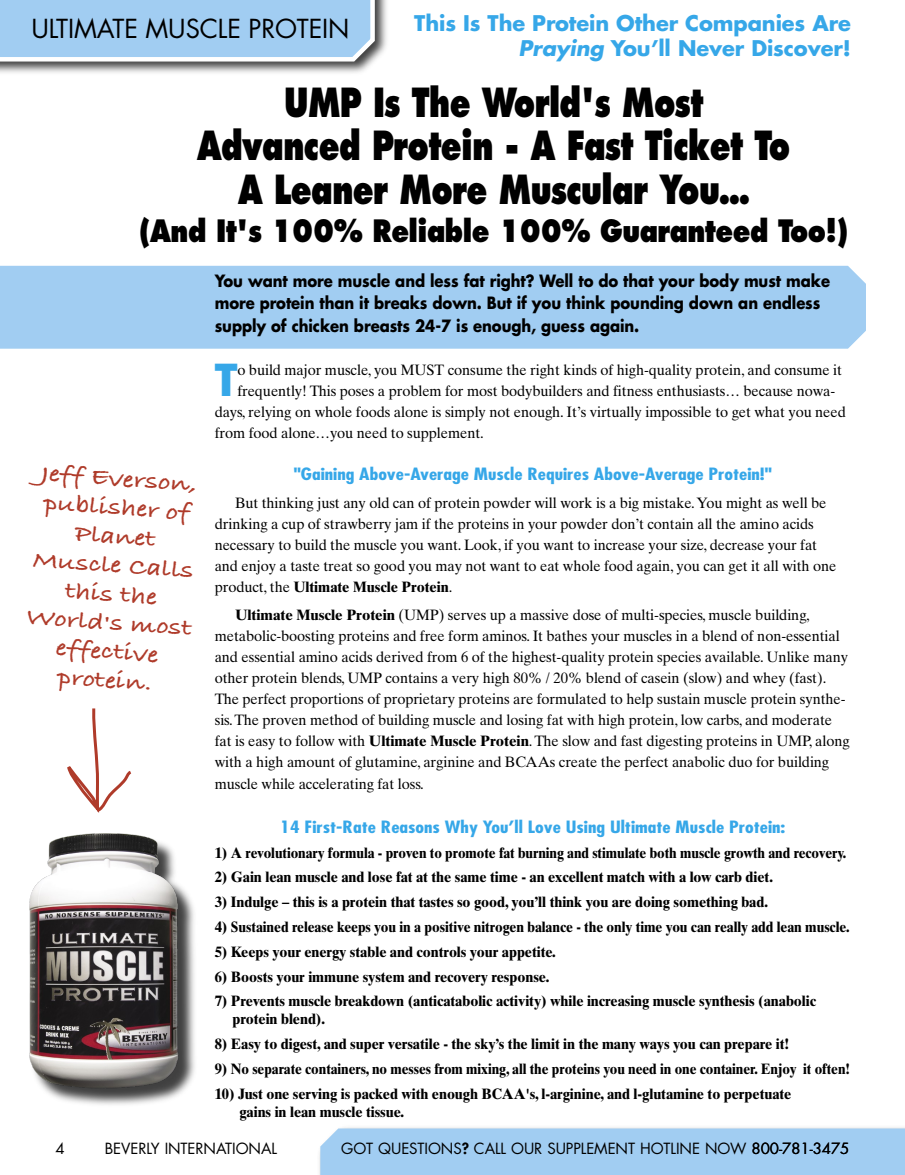
<style>
.page{position:relative;width:905px;height:1175px;background:#fff}
.page>*{position:absolute;margin:0;border:0;box-sizing:border-box;transform-origin:0 0}
.t1{font:700 42.9px "Futura";color:#36a7e8}
.t2{font:800 39px/43.5px "Futura";letter-spacing:-.02em;color:#000;text-align:center;scale:.77 1}
.t3{font:800 30px "Futura";letter-spacing:-.02em;color:#000;scale:.85 1}
.t4{font:25.5px "Futura";letter-spacing:-.005em;color:#000}
.t5{font:24px/28.8px "Bradley Hand ITCTT Bold";color:#af3b2a;text-align:center;scale:1.2 1}
.t6{font:700 21px/25.2px "Futura";letter-spacing:-.005em;color:#36a7e8;text-align:right}
.t7{font:700 16.5px/22.5px "Futura";letter-spacing:-.005em;color:#000;scale:.9 1}
.t8{font:700 condensed 16.5px "Futura";color:#36a7e8;scale:1.2 1}
.t9{font:15px/21px "Times Ten";letter-spacing:-.005em;color:#000}
.t10{font:700 15px/18px "Times Ten";letter-spacing:-.005em;color:#000;scale:.96 1}
.t11{font:15px "Futura";letter-spacing:-.005em;color:#000}
.s1{font-style:italic}
.s2{font-weight:700}
.s3{font-weight:800}
</style>
<div class="page">
<div style="left:317px;top:1124px;width:587px;height:50px;background:#f9f9f9"></div>
<div style="left:0;top:0;width:390px;height:77px;background:#000;opacity:.75"></div>
<svg style="left:0;top:0;width:379px;height:66px;background:#a4c8e7"></svg>
<div style="left:320px;top:1128px;width:585px;height:46px;background:#a1cdf2"></div>
<div style="left:0;top:266px;width:866px;height:83px;background:#a1cdf2"></div>
<img style="left:29px;top:833px;width:166px;height:272px">
<svg style="left:67px;top:708px;width:65px;height:105px"></svg>
<h3 class="t4" style="left:32px;top:11px;width:319px">ULTIMATE MUSCLE PROTEIN</h3>
<h3 class="t6" style="left:414px;top:10px;width:438px">This Is The Protein Other Companies Are<br><span class="s1">Praying</span> You’ll Never Discover!</h3>
<h2 class="t2" style="left:197px;top:81px;width:772px">UMP Is The World's Most<br>Advanced Protein - A Fast Ticket To<br>A Leaner More Muscular You…</h2>
<h3 class="t3" style="left:139px;top:212px;width:835px">(And It's 100% Reliable 100% Guaranteed Too!)</h3>
<h3 class="t5" style="left:37px;top:460px;width:140px;rotate:4deg">Jeff Everson, publisher of<br>Planet<br>Muscle Calls this the<br>World's most effective protein.</h3>
<p class="t7" style="left:215px;top:269px;width:685px">You want more muscle and less fat right? Well to do that your body must make more protein than it breaks down. But if you think pounding down an endless supply of chicken breasts 24-7 is enough, guess again.</p>
<h1 class="t1" style="left:215px;top:350px;width:24px">T</h1>
<p class="t9" style="left:237px;top:359px;width:606px">o build major muscle, you MUST consume the right kinds of high-quality protein, and consume it</p>
<p class="t9" style="left:237px;top:380px;width:599px">frequently! This poses a problem for most bodybuilders and fitness enthusiasts… because nowa-</p>
<p class="t9" style="left:215px;top:401px;width:632px">days, relying on whole foods alone is simply not enough. It’s virtually impossible to get what you need</p>
<p class="t9" style="left:215px;top:422px;width:270px">from food alone…you need to supplement.</p>
<p class="t8" style="left:294px;top:463px;width:400px">"Gaining Above-Average Muscle Requires Above-Average Protein!"</p>
<p class="t9" style="left:215px;top:492px;width:623px;text-indent:20px">But thinking just any old can of protein powder will work is a big mistake. You might as well be drinking a cup of strawberry jam if the proteins in your powder don’t contain all the amino acids necessary to build the muscle you want. Look, if you want to increase your size, decrease your fat and enjoy a taste treat so good you may not want to eat whole food again, you can get it all with one product, the <span class="s2">Ultimate Muscle Protein</span>.</p>
<p class="t9" style="left:215px;top:604px;width:636px;text-indent:20px"><span class="s2">Ultimate Muscle Protein</span> (UMP) serves up a massive dose of multi-species, muscle building, metabolic-boosting proteins and free form aminos. It bathes your muscles in a blend of non-essential and essential amino acids derived from 6 of the highest-quality protein species available. Unlike many other protein blends, UMP contains a very high 80% / 20% blend of casein (slow) and whey (fast).<br>The perfect proportions of proprietary proteins are formulated to help sustain muscle protein synthe&shy;sis. The proven method of building muscle and losing fat with high protein, low carbs, and moderate fat is easy to follow with <span class="s2">Ultimate Muscle Protein</span>. The slow and fast digesting proteins in UMP, along with a high amount of glutamine, arginine and BCAAs create the perfect anabolic duo for building</p>
<p class="t9" style="left:215px;top:773px;width:210px">muscle while accelerating fat loss.</p>
<p class="t8" style="left:280px;top:816px;width:422px">14 First-Rate Reasons Why You’ll Love Using Ultimate Muscle Protein:</p>
<p class="t10" style="left:215px;top:843px;width:659px">1) A revolutionary formula - proven to promote fat burning and stimulate both muscle growth and recovery.</p>
<p class="t10" style="left:215px;top:868px;width:583px">2) Gain lean muscle and lose fat at the same time - an excellent match with a low carb diet.</p>
<p class="t10" style="left:215px;top:893px;width:577px">3) Indulge – this is a protein that tastes so good, you’ll think you are doing something bad.</p>
<p class="t10" style="left:215px;top:917px;width:662px">4) Sustained release keeps you in a positive nitrogen balance - the only time you can really add lean muscle.</p>
<p class="t10" style="left:215px;top:942px;width:357px">5) Keeps your energy stable and controls your appetite.</p>
<p class="t10" style="left:215px;top:967px;width:350px">6) Boosts your immune system and recovery response.</p>
<p class="t10" style="left:232px;top:992px;width:609px;text-indent:-18px">7) Prevents muscle breakdown (anticatabolic activity) while increasing muscle synthesis (anabolic protein blend).</p>
<p class="t10" style="left:215px;top:1034px;width:600px">8) Easy to digest, and super versatile - the sky’s the limit in the many ways you can prepare it!</p>
<p class="t10" style="left:215px;top:1059px;width:663px">9) No separate containers, no messes from mixing, all the proteins you need in one container. Enjoy it often!</p>
<p class="t10" style="left:239px;top:1084px;width:576px;text-indent:-25px">10) Just one serving is packed with enough BCAA's, l-arginine, and l-glutamine to perpetuate gains in lean muscle tissue.</p>
<p class="t11" style="left:105px;top:1138px;width:174px">BEVERLY INTERNATIONAL</p>
<p class="t11" style="left:341px;top:1138px;width:509px">GOT QUESTIONS<span class="s3">?</span> CALL OUR SUPPLEMENT HOTLINE NOW 800-781-3475</p>
</div>
